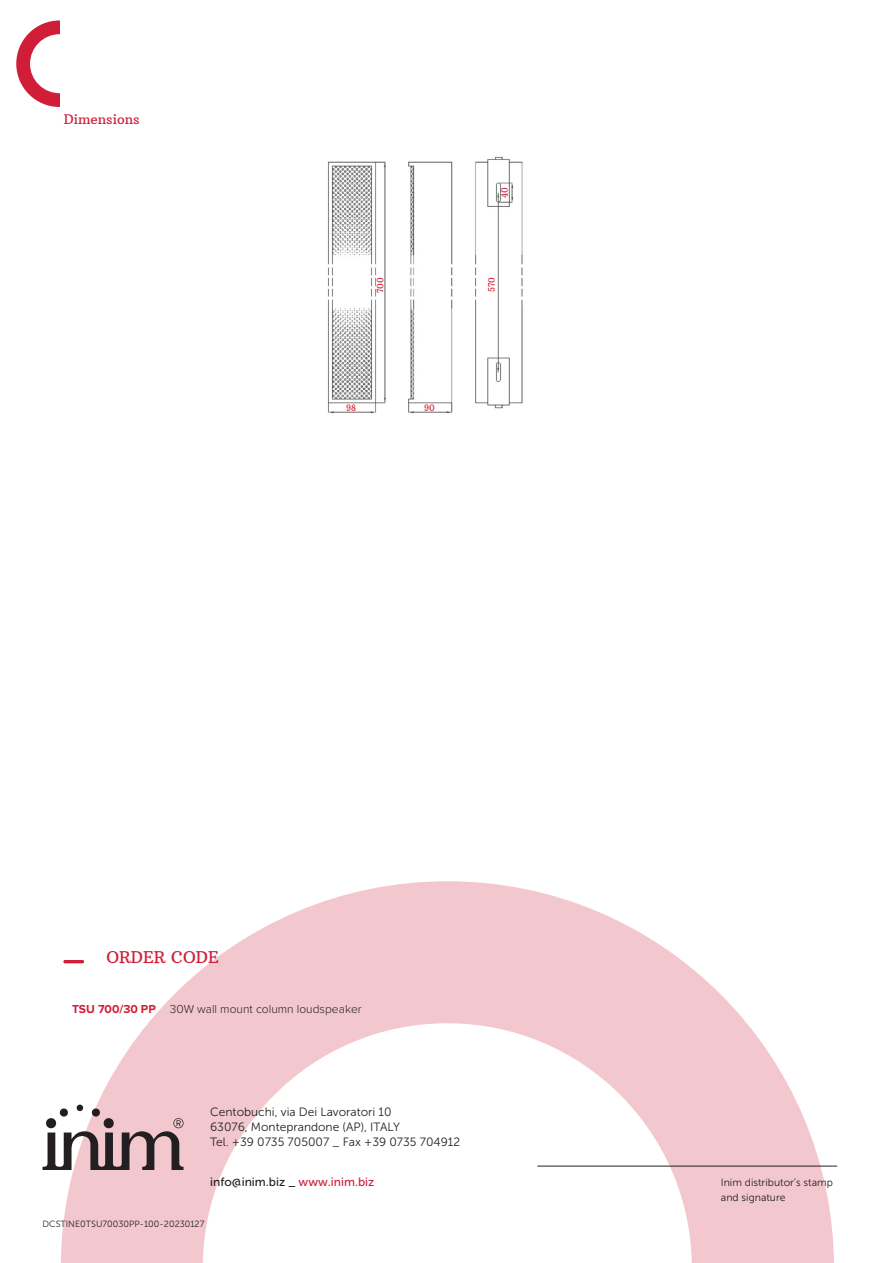
<style>
.page{position:relative;width:893px;height:1263px;background:#fff}
.page>*{position:absolute;margin:0;border:0;box-sizing:border-box;transform-origin:0 0}
.t1{font:16.5px "Arbutus Slab";color:#d01e39}
.t2{font:13.5px "Arbutus Slab";color:#d01e39}
.t3{font:12px "Museo Sans 300";color:#231f20}
.t4{font:300 12px "Proxima Nova";color:#231f20}
.t5{font:12px "Museo Sans 500";color:#231f20}
.t6{font:700 12px "Proxima Nova";color:#d01e39}
.t7{font:10.5px/15px "Museo Sans 300";color:#231f20}
.t8{font:9px "Museo Sans 300";color:#231f20}
.NOME_SEZIONE{font:9px "Arbutus Slab";color:#d01e39;scale:.9 1}
.s1{color:#d01e39}
</style>
<div class="page">
<svg style="left:61px;top:881px;width:773px;height:382px"></svg>
<img style="left:328px;top:156px;width:195px;height:258px">
<hr style="left:537px;top:1166px;width:300px;height:1px;background:#231f20">
<svg style="left:43px;top:1104px;width:141px;height:66px"></svg>
<hr style="left:63px;top:960px;width:21px;height:3px;background:#d01e39">
<svg style="left:16px;top:20px;width:44px;height:87px"></svg>
<p class="t2" style="left:64px;top:110px;width:77px">Dimensions</p>
<p class="NOME_SEZIONE" style="left:375px;top:293px;width:19px;rotate:-90deg">700</p>
<p class="NOME_SEZIONE" style="left:346px;top:402px;width:13px">98</p>
<p class="NOME_SEZIONE" style="left:424px;top:402px;width:14px">90</p>
<p class="NOME_SEZIONE" style="left:499px;top:198px;width:13px;rotate:-90deg">40</p>
<p class="NOME_SEZIONE" style="left:486px;top:292px;width:18px;rotate:-90deg">570</p>
<p class="t1" style="left:106px;top:947px;width:114px">ORDER CODE</p>
<p class="t6" style="left:72px;top:1001px;width:85px">TSU 700/30 PP</p>
<p class="t4" style="left:170px;top:1002px;width:193px">30W wall mount column loudspeaker</p>
<p class="t3" style="left:210px;top:1105px;width:183px">Centobuchi, via Dei Lavoratori 10</p>
<p class="t3" style="left:210px;top:1120px;width:191px">63076, Monteprandone (AP), ITALY</p>
<p class="t3" style="left:210px;top:1135px;width:252px">Tel. +39 0735 705007 _ Fax +39 0735 704912</p>
<p class="t5" style="left:210px;top:1176px;width:166px">info@inim.biz _ <span class="s1">www.inim.biz</span></p>
<p class="t7" style="left:721px;top:1175px;width:114px">Inim distributor’s stamp and signature</p>
<p class="t8" style="left:43px;top:1219px;width:163px">DCSTINE0TSU70030PP-100-20230127</p>
</div>
